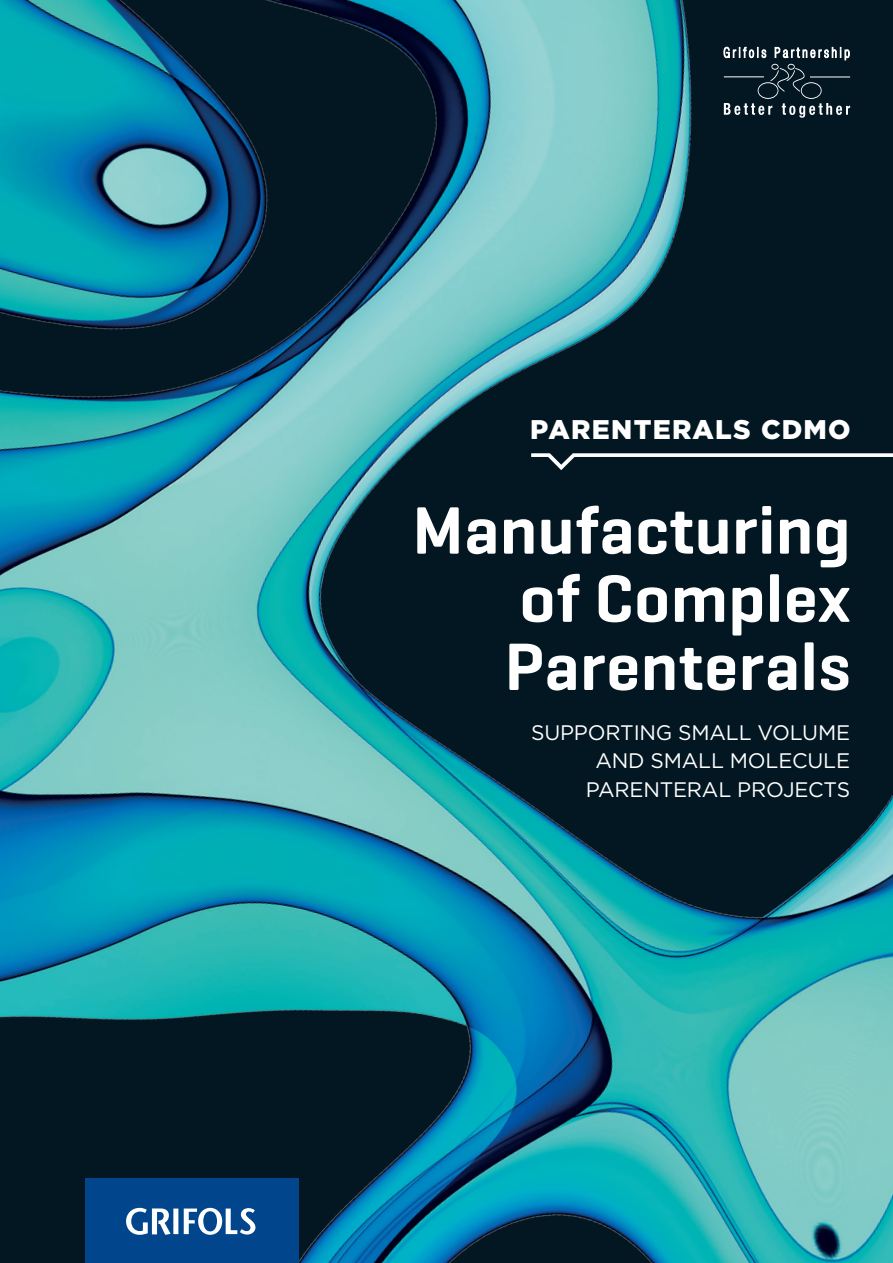
<style>
.page{position:relative;width:893px;height:1263px;background:#fff}
.page>*{position:absolute;margin:0;border:0;box-sizing:border-box;transform-origin:0 0}
.t1{font:600 68.1px/68.1px "Geogrotesque";letter-spacing:.01em;color:#fff;text-align:justify}
.t2{font:900 27px "Gotham";letter-spacing:.045em;color:#fff}
.t3{font:21px/28.5px "Gotham";letter-spacing:-.01em;color:#fff;text-align:right}
</style>
<div class="page">
<img style="left:0;top:0;width:893px;height:1263px">
<div style="left:86px;top:1179px;width:213px;height:84px;background:#01468c"></div>
<svg style="left:126px;top:1208px;width:129px;height:27px"></svg>
<svg style="left:0;top:1042px;width:1px;height:221px"></svg>
<svg style="left:724px;top:47px;width:126px;height:71px"></svg>
<hr style="left:724px;top:76px;width:40px;height:1px;background:#fff">
<hr style="left:810px;top:77px;width:40px;height:1px;background:#fff">
<svg style="left:531px;top:453px;width:362px;height:17px"></svg>
<p class="t2" style="left:530px;top:410px;width:322px">PARENTERALS CDMO</p>
<h1 class="t1" style="left:505px;top:496px;width:347px;text-indent:-92px">Manufacturing of Complex Parenterals</h1>
<p class="t3" style="left:531px;top:717px;width:320px">SUPPORTING SMALL VOLUME<br>AND SMALL MOLECULE<br>PARENTERAL PROJECTS</p>
</div>
